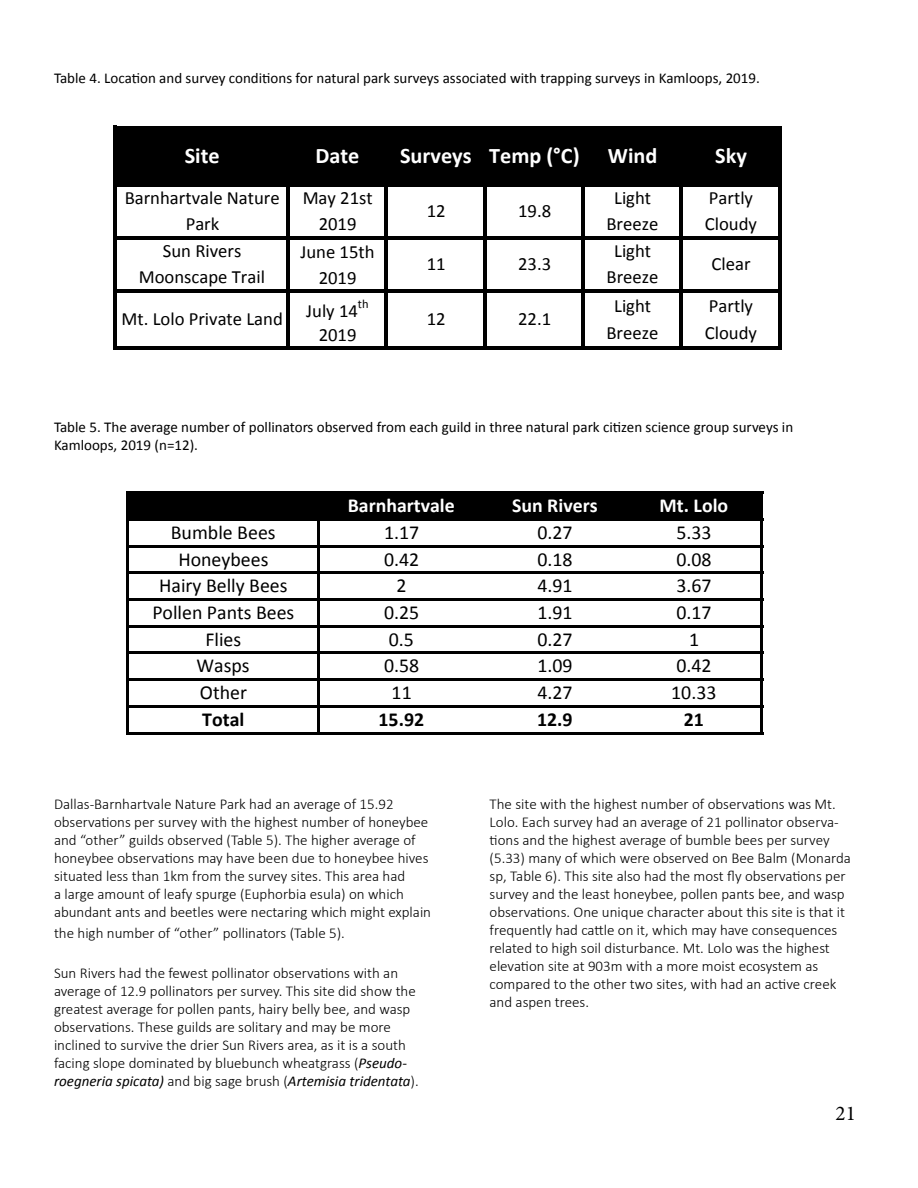
<style>
.page{position:relative;width:918px;height:1188px;background:#fff}
.page>*{position:absolute;margin:0;border:0;box-sizing:border-box;transform-origin:0 0}
.t1{font:700 22.2px "Calibri";color:#fff}
.t2{font:21px "Minion Pro";color:#000}
.t3{font:19.8px "Calibri";color:#000}
.t4{font:700 19.8px "Calibri";color:#fff}
.t5{font:700 19.8px "Calibri";color:#000}
.t6{font:18.75px/26.2px "Calibri";color:#000;text-align:center}
.t7{font:300 15px/18px "Calibri";color:#000}
.t8{font:15px/18px "Calibri";color:#000}
.t9{font:12.45px "Calibri";color:#000}
.s1{font-weight:400;font-style:italic}
</style>
<div class="page">
<div style="left:115px;top:128px;width:665px;height:57px;background:#000"></div>
<hr style="left:117px;top:347px;width:268px;height:3px;background:#000">
<hr style="left:114px;top:126px;width:3px;height:224px;background:#000">
<hr style="left:286px;top:129px;width:4px;height:221px;background:#000">
<hr style="left:385px;top:129px;width:3px;height:218px;background:#000">
<hr style="left:483px;top:129px;width:3px;height:218px;background:#000">
<hr style="left:581px;top:129px;width:4px;height:218px;background:#000">
<hr style="left:680px;top:129px;width:3px;height:218px;background:#000">
<hr style="left:778px;top:129px;width:4px;height:218px;background:#000">
<hr style="left:117px;top:126px;width:665px;height:3px;background:#000">
<hr style="left:117px;top:183px;width:665px;height:3px;background:#000">
<hr style="left:117px;top:236px;width:665px;height:4px;background:#000">
<hr style="left:117px;top:290px;width:665px;height:3px;background:#000">
<hr style="left:385px;top:347px;width:397px;height:3px;background:#000">
<div style="left:127px;top:493px;width:635px;height:27px;background:#000"></div>
<hr style="left:126px;top:491px;width:3px;height:243px;background:#000">
<hr style="left:317px;top:494px;width:3px;height:240px;background:#000">
<hr style="left:761px;top:494px;width:2px;height:240px;background:#000">
<hr style="left:129px;top:491px;width:634px;height:3px;background:#000">
<hr style="left:129px;top:518px;width:634px;height:3px;background:#000">
<hr style="left:129px;top:545px;width:634px;height:3px;background:#000">
<hr style="left:129px;top:571px;width:634px;height:3px;background:#000">
<hr style="left:129px;top:598px;width:634px;height:3px;background:#000">
<hr style="left:129px;top:625px;width:634px;height:3px;background:#000">
<hr style="left:129px;top:652px;width:634px;height:2px;background:#000">
<hr style="left:129px;top:678px;width:634px;height:3px;background:#000">
<hr style="left:129px;top:705px;width:634px;height:3px;background:#000">
<hr style="left:129px;top:732px;width:634px;height:2px;background:#000">
<p class="t8" style="left:54px;top:69px;width:707px">Table 4. Location and survey conditions for natural park surveys associated with trapping surveys in Kamloops, 2019.</p>
<h1 class="t1" style="left:185px;top:142px;width:36px">Site</h1>
<h1 class="t1" style="left:316px;top:142px;width:45px">Date</h1>
<h1 class="t1" style="left:400px;top:142px;width:181px">Surveys Temp (°C)</h1>
<h1 class="t1" style="left:608px;top:142px;width:51px">Wind</h1>
<h1 class="t1" style="left:715px;top:142px;width:33px">Sky</h1>
<p class="t6" style="left:300px;top:185px;width:76px">May 21st<br>2019<br>June 15th<br>2019</p>
<p class="t6" style="left:306px;top:298px;width:53px">July 14</p>
<p class="t6" style="left:125px;top:184px;width:157px">Barnhartvale Nature<br>Park</p>
<p class="t6" style="left:606px;top:184px;width:53px">Light<br>Breeze</p>
<p class="t6" style="left:705px;top:184px;width:54px;text-align:left">Partly<br>Cloudy</p>
<p class="t6" style="left:427px;top:197px;width:20px">12</p>
<p class="t6" style="left:518px;top:197px;width:35px">19.8</p>
<p class="t6" style="left:607px;top:238px;width:53px">Light<br>Breeze</p>
<p class="t6" style="left:139px;top:238px;width:128px">Sun Rivers<br>Moonscape Trail</p>
<p class="t6" style="left:712px;top:251px;width:41px">Clear</p>
<p class="t6" style="left:427px;top:251px;width:20px">11</p>
<p class="t6" style="left:518px;top:251px;width:35px">23.3</p>
<p class="t9" style="left:358px;top:296px;width:12px">th</p>
<p class="t6" style="left:606px;top:293px;width:53px">Light<br>Breeze</p>
<p class="t6" style="left:705px;top:293px;width:54px;text-align:left">Partly<br>Cloudy</p>
<p class="t6" style="left:122px;top:306px;width:163px">Mt. Lolo Private Land</p>
<p class="t6" style="left:427px;top:306px;width:20px">12</p>
<p class="t6" style="left:518px;top:306px;width:35px">22.1</p>
<p class="t6" style="left:319px;top:322px;width:39px">2019</p>
<p class="t8" style="left:54px;top:419px;width:741px">Table 5. The average number of pollinators observed from each guild in three natural park citizen science group surveys in<br>Kamloops, 2019 (n=12).</p>
<h3 class="t4" style="left:348px;top:493px;width:109px">Barnhartvale</h3>
<h3 class="t4" style="left:512px;top:493px;width:87px">Sun Rivers</h3>
<h3 class="t4" style="left:660px;top:493px;width:70px">Mt. Lolo</h3>
<h3 class="t3" style="left:171px;top:520px;width:106px">Bumble Bees</h3>
<h3 class="t3" style="left:384px;top:520px;width:37px">1.17</h3>
<h3 class="t3" style="left:537px;top:520px;width:37px">0.27</h3>
<h3 class="t3" style="left:676px;top:520px;width:37px">5.33</h3>
<h3 class="t3" style="left:178px;top:547px;width:92px">Honeybees</h3>
<h3 class="t3" style="left:384px;top:547px;width:37px">0.42</h3>
<h3 class="t3" style="left:537px;top:547px;width:37px">0.18</h3>
<h3 class="t3" style="left:676px;top:547px;width:37px">0.08</h3>
<h3 class="t3" style="left:159px;top:573px;width:130px">Hairy Belly Bees</h3>
<h3 class="t3" style="left:396px;top:573px;width:12px">2</h3>
<h3 class="t3" style="left:537px;top:573px;width:37px">4.91</h3>
<h3 class="t3" style="left:676px;top:573px;width:37px">3.67</h3>
<h3 class="t3" style="left:152px;top:600px;width:144px">Pollen Pants Bees</h3>
<h3 class="t3" style="left:384px;top:600px;width:37px">0.25</h3>
<h3 class="t3" style="left:537px;top:600px;width:37px">1.91</h3>
<h3 class="t3" style="left:676px;top:600px;width:37px">0.17</h3>
<h3 class="t3" style="left:205px;top:627px;width:37px">Flies</h3>
<h3 class="t3" style="left:389px;top:627px;width:27px">0.5</h3>
<h3 class="t3" style="left:537px;top:627px;width:37px">0.27</h3>
<h3 class="t3" style="left:689px;top:627px;width:12px">1</h3>
<h3 class="t3" style="left:197px;top:653px;width:55px">Wasps</h3>
<h3 class="t3" style="left:384px;top:653px;width:37px">0.58</h3>
<h3 class="t3" style="left:537px;top:653px;width:37px">1.09</h3>
<h3 class="t3" style="left:676px;top:653px;width:37px">0.42</h3>
<h3 class="t3" style="left:200px;top:680px;width:49px">Other</h3>
<h3 class="t3" style="left:392px;top:680px;width:22px">11</h3>
<h3 class="t3" style="left:537px;top:680px;width:37px">4.27</h3>
<h3 class="t3" style="left:671px;top:680px;width:47px">10.33</h3>
<h3 class="t5" style="left:202px;top:707px;width:44px">Total</h3>
<h3 class="t5" style="left:379px;top:707px;width:47px">15.92</h3>
<h3 class="t5" style="left:537px;top:707px;width:37px">12.9</h3>
<h3 class="t5" style="left:684px;top:707px;width:22px">21</h3>
<p class="t7" style="left:54px;top:794px;width:379px">Dallas-Barnhartvale Nature Park had an average of 15.92 observations per survey with the highest number of honeybee and “other” guilds observed (Table 5). The higher average of honeybee observations may have been due to honeybee hives situated less than 1km from the survey sites. This area had<br>a large amount of leafy spurge (Euphorbia esula) on which abundant ants and beetles were nectaring which might explain</p>
<p class="t7" style="left:54px;top:924px;width:292px">the high number of “other” pollinators (Table 5).</p>
<p class="t7" style="left:54px;top:963px;width:366px">Sun Rivers had the fewest pollinator observations with an average of 12.9 pollinators per survey. This site did show the greatest average for pollen pants, hairy belly bee, and wasp observations. These guilds are solitary and may be more inclined to survive the drier Sun Rivers area, as it is a south facing slope dominated by bluebunch wheatgrass (<span class="s1">Pseudo&shy;roegneria spicata)</span> and big sage brush (<span class="s1">Artemisia tridentata</span>).</p>
<p class="t7" style="left:490px;top:794px;width:363px">The site with the highest number of observations was Mt.<br>Lolo. Each survey had an average of 21 pollinator observa&shy;tions and the highest average of bumble bees per survey (5.33) many of which were observed on Bee Balm (Monarda sp, Table 6). This site also had the most fly observations per survey and the least honeybee, pollen pants bee, and wasp observations. One unique character about this site is that it frequently had cattle on it, which may have consequences related to high soil disturbance. Mt. Lolo was the highest elevation site at 903m with a more moist ecosystem as compared to the other two sites, with had an active creek and aspen trees.</p>
<h2 class="t2" style="left:836px;top:1100px;width:22px">21</h2>
</div>
